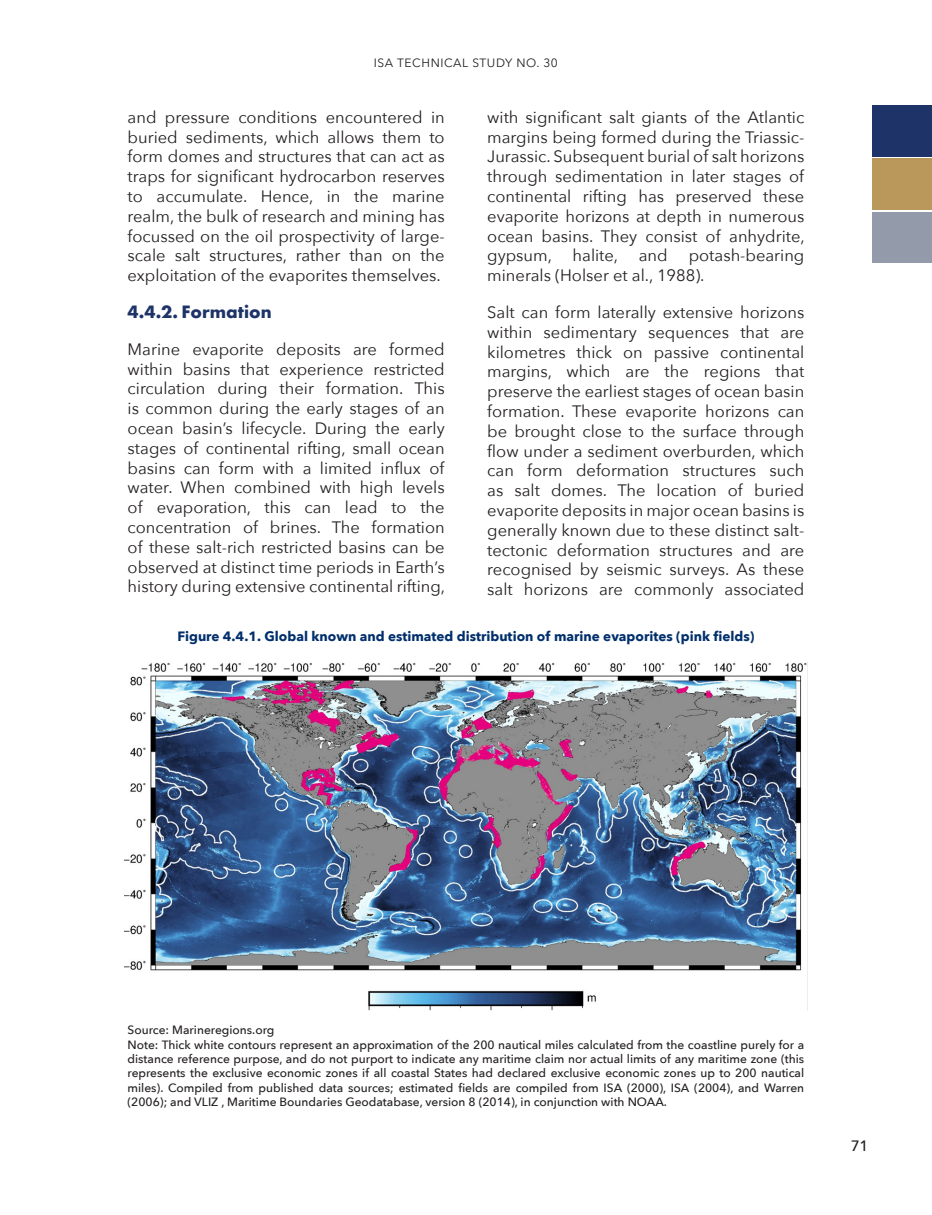
<style>
.page{position:relative;width:932px;height:1215px;background:#fff}
.page>*{position:absolute;margin:0;border:0;box-sizing:border-box;transform-origin:0 0}
.t1{font:16.5px/19.8px "Avenir Next";color:#231f20;text-align:justify}
.t2{font:700 16.5px "Futura";color:#1e3468}
.t3{font:500 15px "Avenir Next";color:#231f20}
.t4{font:700 13.5px "Avenir Next";color:#002f6c}
.t5{font:500 12px/14.4px "Avenir Next";color:#231f20;text-align:justify}
.t6{font:12px "Avenir Next";letter-spacing:.05em;color:#231f20}
</style>
<div class="page">
<div style="left:871px;top:105px;width:61px;height:51px;background:#1e3468"></div>
<div style="left:871px;top:158px;width:61px;height:52px;background:#ba975b"></div>
<div style="left:871px;top:212px;width:61px;height:51px;background:#939bab"></div>
<img style="left:125px;top:663px;width:682px;height:348px">
<p class="t6" style="left:374px;top:53px;width:185px">ISA TECHNICAL STUDY NO. 30</p>
<p class="t1" style="left:128px;top:106px;width:318px">and pressure conditions encountered in buried sediments, which allows them to form domes and structures that can act as traps for significant hydrocarbon reserves to accumulate. Hence, in the marine realm, the bulk of research and mining has focussed on the oil prospectivity of large&shy;scale salt structures, rather than on the exploitation of the evaporites themselves.</p>
<p class="t2" style="left:128px;top:300px;width:146px">4.4.2. Formation</p>
<p class="t1" style="left:128px;top:338px;width:319px">Marine evaporite deposits are formed within basins that experience restricted circulation during their formation. This is common during the early stages of an ocean basin’s lifecycle. During the early stages of continental rifting, small ocean basins can form with a limited influx of water. When combined with high levels of evaporation, this can lead to the concentration of brines. The formation of these salt-rich restricted basins can be observed at distinct time periods in Earth’s history during extensive continental rifting,</p>
<p class="t1" style="left:487px;top:106px;width:319px">with significant salt giants of the Atlantic margins being formed during the Triassic-Jurassic. Subsequent burial of salt horizons through sedimentation in later stages of continental rifting has preserved these evaporite horizons at depth in numerous ocean basins. They consist of anhydrite, gypsum, halite, and</p>
<p class="t1" style="left:487px;top:245px;width:318px;text-indent:201px">potash-bearing minerals (Holser et al., 1988).</p>
<p class="t1" style="left:487px;top:302px;width:318px">Salt can form laterally extensive horizons within sedimentary sequences that are kilometres thick on passive continental margins, which are the regions that preserve the earliest stages of ocean basin formation. These evaporite horizons can be brought close to the surface through flow under a sediment overburden, which can form deformation structures such as salt domes. The location of buried evaporite deposits in major ocean basins is generally known due to these distinct salt&shy;tectonic deformation structures and are recognised by seismic surveys. As these salt horizons are commonly associated</p>
<p class="t4" style="left:178px;top:624px;width:578px">Figure 4.4.1. Global known and estimated distribution of marine evaporites (pink fields)</p>
<p class="t5" style="left:127px;top:1022px;width:148px">Source: Marineregions.org</p>
<p class="t5" style="left:127px;top:1037px;width:678px">Note: Thick white contours represent an approximation of the 200 nautical miles calculated from the coastline purely for a distance reference purpose, and do not purport to indicate any maritime claim nor actual limits of any maritime zone (this represents the exclusive economic zones if all coastal States had declared exclusive economic zones up to 200 nautical miles). Compiled from published data sources; estimated fields are compiled from ISA (2000), ISA (2004), and Warren (2006); and VLIZ , Maritime Boundaries Geodatabase, version 8 (2014), in conjunction with NOAA.</p>
<p class="t3" style="left:850px;top:1133px;width:19px">71</p>
</div>
